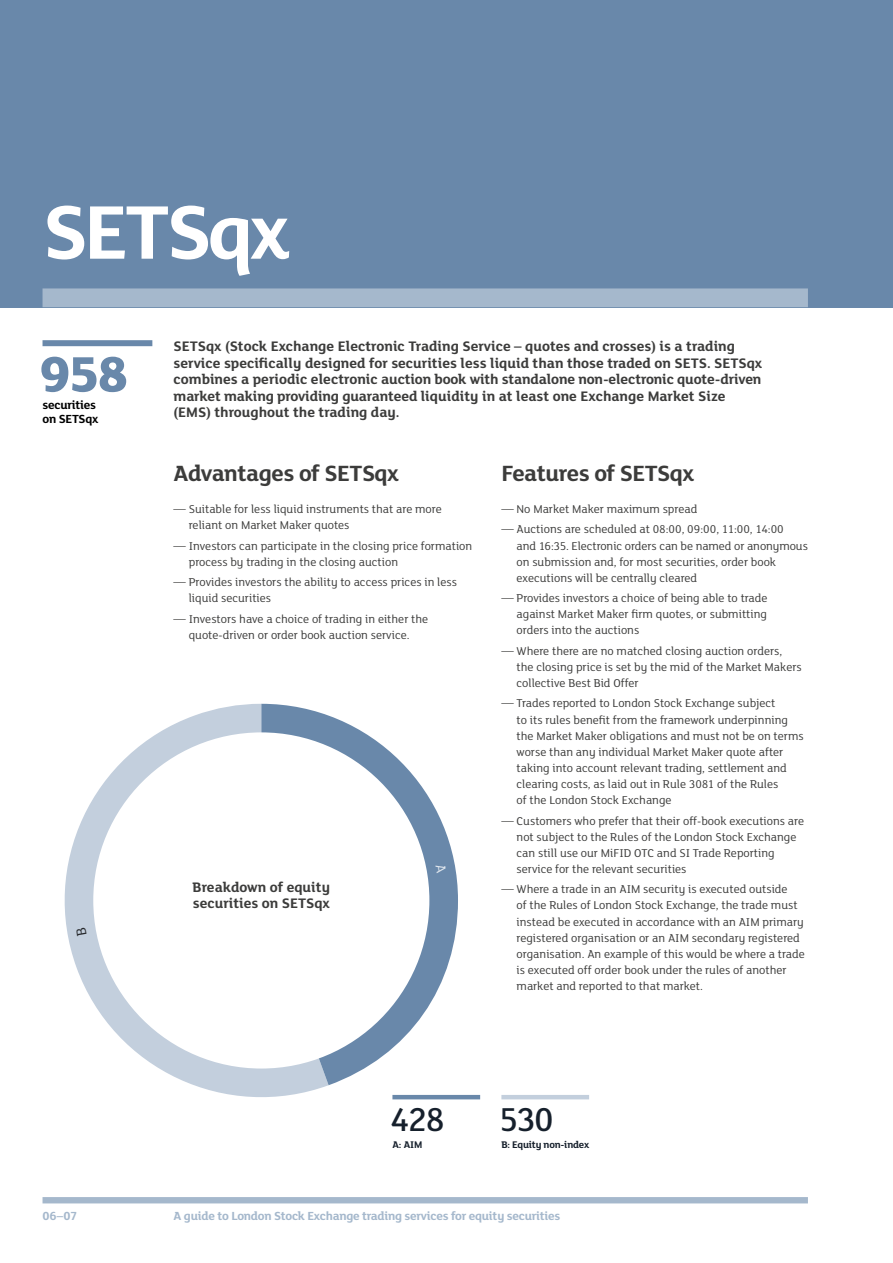
<style>
.page{position:relative;width:893px;height:1263px;background:#fff}
.page>*{position:absolute;margin:0;border:0;box-sizing:border-box;transform-origin:0 0}
.t1{font:700 82.5px "FS Lola";letter-spacing:-.04em;color:#fff}
.t2{font:800 54px "FS Lola";color:#6988aa}
.t3{font:500 36px "FS Lola";letter-spacing:-.035em;color:#16202c}
.t4{font:700 24px "FS Lola";letter-spacing:-.02em;color:#3c3c3b}
.t5{font:700 15px/16.5px "FS Lola";color:#3c3c3b}
.t6{font:700 12.75px "FS Lola";letter-spacing:-.02em;color:#a5b8cc}
.t7{font:700 12.75px/13.5px "FS Lola";letter-spacing:-.02em;color:#000}
.t8{font:12.3px/16px "FS Lola";color:#3c3c3b}
.t9{font:700 10.5px "FS Lola";letter-spacing:-.02em;color:#16202c}
</style>
<div class="page">
<svg style="left:64px;top:704px;width:265px;height:393px"></svg>
<svg style="left:261px;top:704px;width:197px;height:381px"></svg>
<div style="left:0;top:0;width:893px;height:307px;background:#6988aa"></div>
<div style="left:43px;top:1197px;width:765px;height:6px;background:#a5b8cc"></div>
<div style="left:43px;top:288px;width:765px;height:19px;background:#a5b8cc"></div>
<hr style="left:392px;top:1095px;width:88px;height:4px;background:#6988aa">
<hr style="left:501px;top:1095px;width:88px;height:4px;background:#c3cfdd">
<div style="left:93px;top:732px;width:336px;height:336px;background:#fff;border-radius:50%"></div>
<div style="left:43px;top:340px;width:109px;height:6px;background:#6988aa"></div>
<svg style="left:436px;top:864px;width:10px;height:9px"></svg>
<svg style="left:76px;top:928px;width:11px;height:9px"></svg>
<h1 class="t1" style="left:43px;top:175px;width:249px">SETSqx</h1>
<h2 class="t2" style="left:39px;top:336px;width:90px">958</h2>
<p class="t7" style="left:43px;top:398px;width:57px">securities on SETSqx</p>
<p class="t5" style="left:174px;top:338px;width:590px">SETSqx (Stock Exchange Electronic Trading Service – quotes and crosses) is a trading service specifically designed for securities less liquid than those traded on SETS. SETSqx combines a periodic electronic auction book with standalone non-electronic quote-driven market making providing guaranteed liquidity in at least one Exchange Market Size (EMS) throughout the trading day.</p>
<h3 class="t4" style="left:174px;top:456px;width:227px">Advantages of SETSqx</h3>
<p class="t8" style="left:189px;top:500px;width:254px;text-indent:-15px">— Suitable for less liquid instruments that are more reliant on Market Maker quotes</p>
<p class="t8" style="left:189px;top:537px;width:285px;text-indent:-15px">— Investors can participate in the closing price formation process by trading in the closing auction</p>
<p class="t8" style="left:189px;top:573px;width:270px;text-indent:-15px">— Provides investors the ability to access prices in less liquid securities</p>
<p class="t8" style="left:174px;top:610px;width:256px;text-align:center">— Investors have a choice of trading in either the quote-driven or order book auction service.</p>
<p class="t5" style="left:193px;top:878px;width:139px">Breakdown of equity securities on SETSqx</p>
<h3 class="t4" style="left:501px;top:456px;width:194px">Features of SETSqx</h3>
<p class="t8" style="left:501px;top:500px;width:197px">— No Market Maker maximum spread</p>
<p class="t8" style="left:517px;top:521px;width:293px;text-indent:-15px">— Auctions are scheduled at 08:00, 09:00, 11:00, 14:00<br>and 16:35. Electronic orders can be named or anonymous on submission and, for most securities, order book executions will be centrally cleared</p>
<p class="t8" style="left:517px;top:590px;width:252px;text-align:justify;text-indent:-15px">— Provides investors a choice of being able to trade against Market Maker firm quotes, or submitting orders into the auctions</p>
<p class="t8" style="left:517px;top:642px;width:287px;text-indent:-15px">— Where there are no matched closing auction orders, the closing price is set by the mid of the Market Makers collective Best Bid Offer</p>
<p class="t8" style="left:517px;top:695px;width:289px;text-indent:-15px">— Trades reported to London Stock Exchange subject<br>to its rules benefit from the framework underpinning the Market Maker obligations and must not be on terms worse than any individual Market Maker quote after taking into account relevant trading, settlement and clearing costs, as laid out in Rule 3081 of the Rules<br>of the London Stock Exchange</p>
<p class="t8" style="left:517px;top:812px;width:289px;text-indent:-15px">— Customers who prefer that their off-book executions are not subject to the Rules of the London Stock Exchange can still use our MiFID OTC and SI Trade Reporting service for the relevant securities</p>
<p class="t8" style="left:517px;top:881px;width:290px;text-indent:-15px">— Where a trade in an AIM security is executed outside<br>of the Rules of London Stock Exchange, the trade must instead be executed in accordance with an AIM primary registered organisation or an AIM secondary registered organisation. An example of this would be where a trade is executed off order book under the rules of another market and reported to that market.</p>
<h3 class="t3" style="left:390px;top:1096px;width:56px">428</h3>
<p class="t9" style="left:392px;top:1137px;width:31px">A: AIM</p>
<h3 class="t3" style="left:499px;top:1096px;width:56px">530</h3>
<p class="t9" style="left:501px;top:1137px;width:89px">B: Equity non-index</p>
<p class="t6" style="left:43px;top:1207px;width:36px">06–07</p>
<p class="t6" style="left:174px;top:1207px;width:388px">A guide to London Stock Exchange trading services for equity securities</p>
</div>
